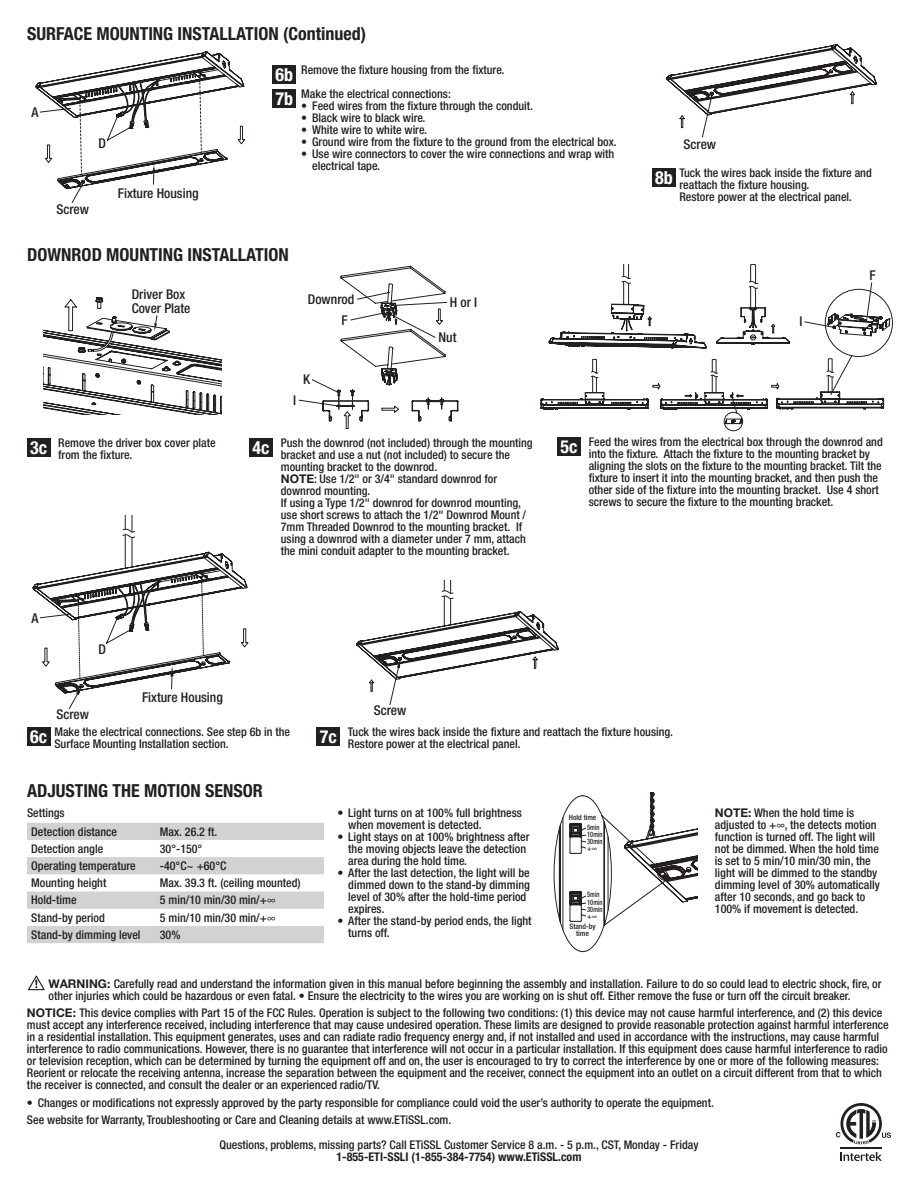
<style>
.page{position:relative;width:918px;height:1188px;background:#fff}
.page>*{position:absolute;margin:0;border:0;box-sizing:border-box;transform-origin:0 0}
.t1{font:700 condensed 18px "Helvetica Neue LT Std";color:#231f20}
.t2{font:700 condensed 18px "Helvetica Neue LT Std";color:#fff}
.t3{font:500 condensed 13.5px/13.5px "Helvetica Neue LT Std";color:#231f20}
.t4{font:500 condensed 12px/12px "Helvetica Neue LT Std";color:#231f20}
.t5{font:700 condensed 12px "Helvetica Neue LT Std";color:#231f20}
.t6{font:700 12px "Helvetica Neue LT Std";color:#231f20}
.t7{font:500 condensed 7.5px/7.2px "Helvetica Neue LT Std";color:#231f20;scale:.85 1}
.t8{font:500 condensed 7.5px/7.5px "Helvetica Neue LT Std";color:#231f20;text-align:center}
.s1{font-weight:700;font-size:18px;color:#fff}
.s2{font-weight:700;font-stretch:normal}
</style>
<div class="page">
<svg style="left:840px;top:1152px;width:42px;height:9px"></svg>
<hr style="left:840px;top:1148px;width:42px;height:1px;background:#231f20">
<svg style="left:836px;top:1103px;width:55px;height:41px"></svg>
<svg style="left:666px;top:44px;width:211px;height:94px"></svg>
<svg style="left:43px;top:297px;width:178px;height:117px"></svg>
<div style="left:273px;top:65px;width:23px;height:19px;background:#231f20"></div>
<div style="left:273px;top:89px;width:23px;height:19px;background:#231f20"></div>
<svg style="left:35px;top:51px;width:210px;height:152px"></svg>
<div style="left:652px;top:168px;width:23px;height:19px;background:#231f20"></div>
<div style="left:317px;top:727px;width:23px;height:19px;background:#231f20"></div>
<div style="left:27px;top:438px;width:23px;height:19px;background:#231f20"></div>
<div style="left:249px;top:438px;width:24px;height:19px;background:#231f20"></div>
<div style="left:27px;top:727px;width:23px;height:19px;background:#231f20"></div>
<div style="left:557px;top:437px;width:23px;height:19px;background:#231f20"></div>
<svg style="left:356px;top:580px;width:203px;height:125px"></svg>
<svg style="left:32px;top:515px;width:217px;height:193px"></svg>
<svg style="left:27px;top:823px;width:297px;height:120px"></svg>
<svg style="left:554px;top:793px;width:144px;height:159px"></svg>
<svg style="left:541px;top:264px;width:352px;height:167px"></svg>
<svg style="left:298px;top:266px;width:160px;height:163px"></svg>
<svg style="left:28px;top:975px;width:17px;height:16px"></svg>
<h1 class="t1" style="left:27px;top:23px;width:112px">SURFACE MOUNTIN</h1>
<h1 class="t1" style="left:163px;top:23px;width:29px">G INSTALLATION</h1>
<h1 class="t1" style="left:283px;top:23px;width:84px">(CONTINUED)</h1>
<p class="t3" style="left:31px;top:106px;width:9px">A</p>
<p class="t3" style="left:98px;top:137px;width:9px">D</p>
<p class="t3" style="left:56px;top:202px;width:34px">Screw</p>
<p class="t3" style="left:118px;top:186px;width:82px">Fixture Housing</p>
<p class="t4" style="left:301px;top:57px;width:205px;line-height:24px;text-indent:-26px"><span class="s1">6B</span> Remove the fixture housing from the fixture.<br>Make the electrical connections:</p>
<p class="t4" style="left:301px;top:99px;width:233px">• Feed wires from the fixture through the conduit.</p>
<p class="t4" style="left:301px;top:111px;width:126px">• Black wire to black wire.</p>
<p class="t4" style="left:301px;top:123px;width:127px">• White wire to white wire.</p>
<p class="t4" style="left:301px;top:135px;width:317px">• Ground wire from the fixture to the ground from the electrical box.</p>
<p class="t4" style="left:312px;top:147px;width:304px;text-indent:-11px">• Use wire connectors to cover the wire connections and wrap with electrical tape.</p>
<h1 class="t2" style="left:275px;top:88px;width:19px">7B</h1>
<h1 class="t1" style="left:27px;top:244px;width:122px">DOWNROD MOUNTIN</h1>
<h1 class="t1" style="left:173px;top:244px;width:29px">G INSTALLATION</h1>
<p class="t3" style="left:132px;top:287px;width:60px">Driver Box<br>Cover Plate</p>
<p class="t3" style="left:342px;top:289px;width:14px;line-height:20.9px;text-indent:-34px">Downrod<br>F</p>
<p class="t3" style="left:293px;top:393px;width:4px">I</p>
<p class="t3" style="left:303px;top:372px;width:9px">K</p>
<p class="t3" style="left:450px;top:295px;width:29px">H or I</p>
<p class="t3" style="left:438px;top:331px;width:19px">Nut</p>
<p class="t3" style="left:684px;top:137px;width:34px">Screw</p>
<p class="t4" style="left:680px;top:167px;width:194px;text-indent:-24px"><span class="s1">8B</span> Tuck the wires back inside the fixture and reattach the fixture housing.<br>Restore power at the electrical panel.</p>
<p class="t3" style="left:800px;top:314px;width:4px">I</p>
<p class="t3" style="left:870px;top:268px;width:8px">F</p>
<p class="t4" style="left:58px;top:436px;width:159px;text-indent:-28px"><span class="s1">3C</span> Remove the driver box cover plate from the fixture.</p>
<p class="t4" style="left:281px;top:436px;width:253px;text-indent:-28px"><span class="s1">4C</span> Push the downrod (not included) through the mounting bracket and use a nut (not included) to secure the mounting bracket to the downrod.<br><span class="s2">NOTE</span>: Use 1/2" or 3/4" standard downrod for downrod mounting.<br>If using a Type 1/2" downrod for downrod mounting, use short screws to attach the 1/2" Downrod Mount / 7mm Threaded Downrod to the mounting bracket. If using a downrod with a diameter under 7 mm, attach the mini conduit adapter to the mounting bracket.</p>
<p class="t3" style="left:31px;top:611px;width:9px">A</p>
<p class="t3" style="left:98px;top:642px;width:9px">D</p>
<p class="t3" style="left:56px;top:708px;width:34px">Screw</p>
<p class="t3" style="left:142px;top:691px;width:82px">Fixture Housing</p>
<p class="t3" style="left:374px;top:703px;width:34px">Screw</p>
<p class="t4" style="left:589px;top:436px;width:296px;text-indent:-28px"><span class="s1">5C</span> Feed the wires from the electrical box through the downrod and into the fixture. Attach the fixture to the mounting bracket by aligning the slots on the fixture to the mounting bracket. Tilt the fixture to insert it into the mounting bracket, and then push the other side of the fixture into the mounting bracket. Use 4 short screws to secure the fixture to the mounting bracket.</p>
<p class="t4" style="left:54px;top:726px;width:237px;text-indent:-24px"><span class="s1">6C</span> Make the electrical connections. See step 6b in the<br>Surface Mounting Installation section.</p>
<p class="t4" style="left:348px;top:726px;width:327px;text-indent:-28px"><span class="s1">7C</span> Tuck the wires back inside the fixture and reattach the fixture housing.<br>Restore power at the electrical panel.</p>
<h1 class="t1" style="left:27px;top:780px;width:48px">ADJUSTIN</h1>
<h1 class="t1" style="left:98px;top:780px;width:69px">G THE MOTION</h1>
<h1 class="t1" style="left:205px;top:780px;width:59px">SENSOR</h1>
<p class="t4" style="left:31px;top:803px;width:87px;line-height:18.9px;text-indent:-4px">Settings<br>Detection distance</p>
<p class="t4" style="left:160px;top:825px;width:59px">Max. 26.2 ft.</p>
<p class="t4" style="left:31px;top:842px;width:73px">Detection angle</p>
<p class="t4" style="left:160px;top:842px;width:44px">30°-150°</p>
<p class="t4" style="left:31px;top:860px;width:106px">Operating temperature</p>
<p class="t4" style="left:160px;top:860px;width:68px">-40°C~ +60°C</p>
<p class="t4" style="left:31px;top:877px;width:77px">Mounting height</p>
<p class="t4" style="left:160px;top:877px;width:142px">Max. 39.3 ft. (ceiling mounted)</p>
<p class="t4" style="left:31px;top:894px;width:47px">Hold-time</p>
<p class="t4" style="left:160px;top:894px;width:117px">5 min/10 min/30 min/+∞</p>
<p class="t4" style="left:31px;top:911px;width:75px">Stand-by period</p>
<p class="t4" style="left:160px;top:911px;width:117px">5 min/10 min/30 min/+∞</p>
<p class="t4" style="left:31px;top:928px;width:111px">Stand-by dimming level</p>
<p class="t4" style="left:160px;top:928px;width:22px">30%</p>
<p class="t4" style="left:348px;top:806px;width:175px;text-indent:-11px">• Light turns on at 100% full brightness when movement is detected.</p>
<p class="t4" style="left:348px;top:830px;width:183px;text-indent:-11px">• Light stays on at 100% brightness after the moving objects leave the detection area during the hold time.</p>
<p class="t4" style="left:348px;top:866px;width:183px;text-indent:-11px">• After the last detection, the light will be dimmed down to the stand-by dimming level of 30% after the hold-time period expires.</p>
<p class="t4" style="left:348px;top:914px;width:185px;text-indent:-11px">• After the stand-by period ends, the light turns off.</p>
<p class="t8" style="left:569px;top:813px;width:29px">Hold time</p>
<p class="t7" style="left:587px;top:823px;width:20px">5min<br>10min<br>30min</p>
<p class="t8" style="left:587px;top:845px;width:11px">+∞</p>
<p class="t7" style="left:587px;top:891px;width:20px">5min<br>10min<br>30min +∞</p>
<p class="t8" style="left:570px;top:922px;width:28px">Stand-by time</p>
<p class="t4" style="left:715px;top:806px;width:166px"><span class="s2">NOTE:</span> When the hold time is adjusted to +∞, the detects motion function is turned off. The light will not be dimmed. When the hold time is set to 5 min/10 min/30 min, the light will be dimmed to the standby dimming level of 30% automatically after 10 seconds, and go back to<br>100% if movement is detected.</p>
<p class="t4" style="left:49px;top:978px;width:834px;text-indent:49px"><span class="s2">G:</span> Carefully read and understand the information given in this manual before beginning the assembly and installation. Failure to do so could lead to electric shock, fire, or other injuries which could be hazardous or even fatal. • Ensure the electricity to the wires you are working on is shut off. Either remove the fuse or turn off the circuit breaker.</p>
<p class="t4" style="left:27px;top:1007px;width:863px"><span class="s2">NOTICE:</span> This device complies with Part 15 of the FCC Rules. Operation is subject to the following two conditions: (1) this device may not cause harmful interference, and (2) this device must accept any interference received, including interference that may cause undesired operation. These limits are designed to provide reasonable protection against harmful interference in a residential installation. This equipment generates, uses and can radiate radio frequency energy and, if not installed and used in accordance with the instructions, may cause harmful interference to radio communications. However, there is no guarantee that interference will not occur in a particular installation. If this equipment does cause harmful interference to radio or television reception, which can be determined by turning the equipment off and on, the user is encouraged to try to correct the interference by one or more of the following measures:<br>Reorient or relocate the receiving antenna, increase the separation between the equipment and the receiver, connect the equipment into an outlet on a circuit different from that to which the receiver is connected, and consult the dealer or an experienced radio/TV.</p>
<p class="t4" style="left:27px;top:1094px;width:688px;line-height:17.4px">• Changes or modifications not expressly approved by the party responsible for compliance could void the user’s authority to operate the equipment.<br>See website for Warranty, Troubleshooting or Care and Cleaning details at www.ETiSSL.com.</p>
<p class="t4" style="left:220px;top:1139px;width:481px">Questions, problems, missing parts? Call ETiSSL Customer Service 8 a.m. - 5 p.m., CST, Monday - Friday</p>
<p class="t5" style="left:337px;top:1149px;width:246px">1-855-ETI-SSLI (1-855-384-7754) WWW.ETISSL.COM</p>
<p class="t6" style="left:49px;top:976px;width:20px">WARNIN</p>
</div>
